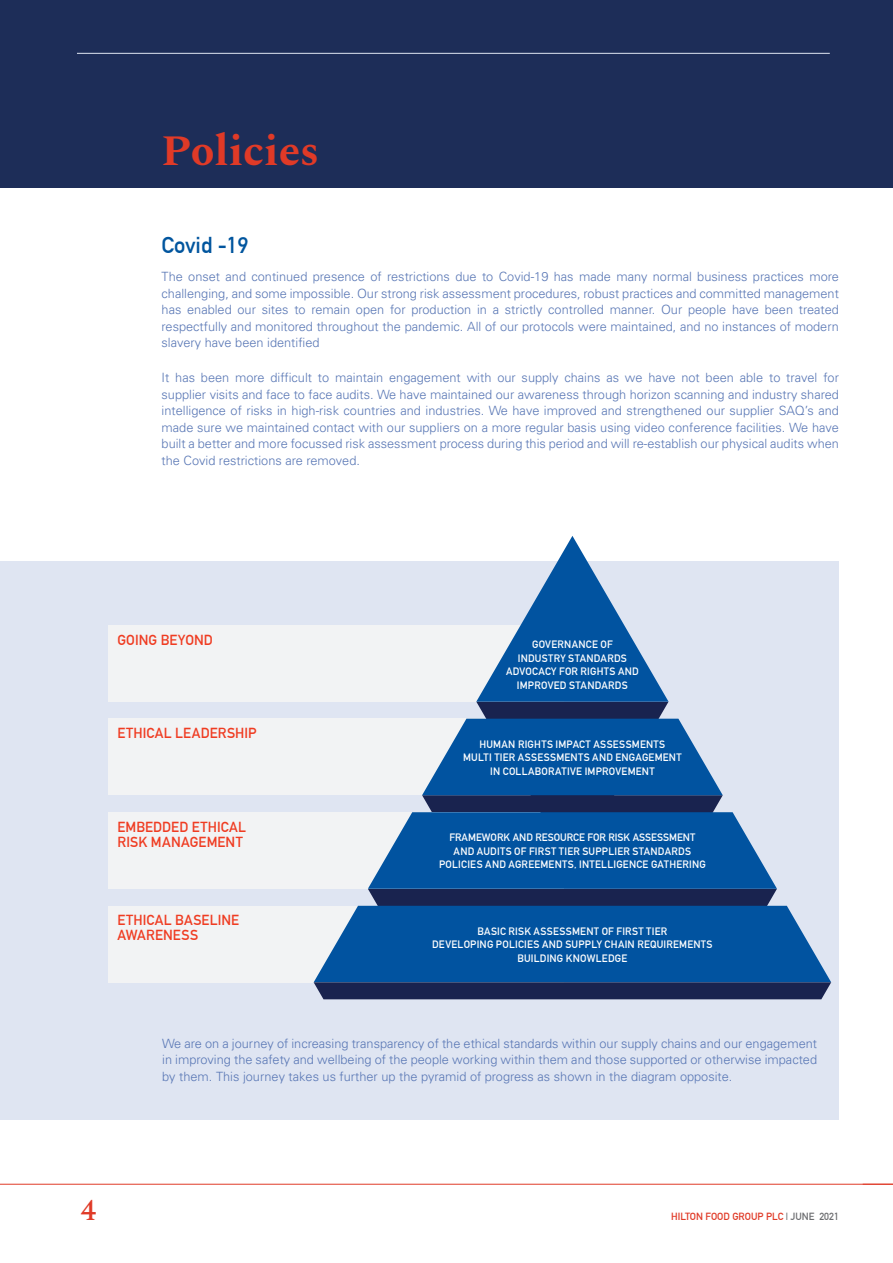
<style>
.page{position:relative;width:893px;height:1263px;background:#fff}
.page>*{position:absolute;margin:0;border:0;box-sizing:border-box;transform-origin:0 0}
.t1{font:700 43.5px "Spectral";color:#e03a27}
.t2{font:500 30px "Spectral";color:#e03a27}
.t3{font:700 22.5px "DIN Alternate";color:#01559e}
.t4{font:700 14.25px/15px "DIN Alternate";letter-spacing:.01em;color:#ef3c22}
.t5{font:12.75px/16.5px "Univers LT 45 Lt";color:#5977b5;text-align:justify}
.t6{font:700 10.5px/13.5px "DIN Alternate";letter-spacing:.02em;color:#fff;text-align:center}
.t7{font:700 10.2px "DIN Alternate";color:#e03a27}
.s1{color:#6c6d70}
</style>
<div class="page">
<div style="left:0;top:0;width:893px;height:188px;background:#1d2d58"></div>
<hr style="left:77px;top:53px;width:753px;height:1px;background:#dfe5f2">
<hr style="left:0;top:1184px;width:893px;height:1px;background:#e03a27">
<div style="left:0;top:561px;width:839px;height:558px;background:#dfe5f2"></div>
<div style="left:109px;top:625px;width:455px;height:77px;background:#f2f3f4"></div>
<div style="left:109px;top:719px;width:455px;height:76px;background:#f2f3f4"></div>
<div style="left:109px;top:812px;width:455px;height:77px;background:#f2f3f4"></div>
<div style="left:109px;top:906px;width:455px;height:76px;background:#f2f3f4"></div>
<svg style="left:314px;top:536px;width:517px;height:446px"></svg>
<svg style="left:314px;top:982px;width:517px;height:17px;background:#1e2954"></svg>
<p class="t1" style="left:162px;top:119px;width:159px">Policies</p>
<p class="t3" style="left:162px;top:228px;width:88px">Covid -19</p>
<p class="t5" style="left:162px;top:269px;width:679px">The onset and continued presence of restrictions due to Covid-19 has made many normal business practices more challenging, and some impossible. Our strong risk assessment procedures, robust practices and committed management has enabled our sites to remain open for production in a strictly controlled manner. Our people have been treated respectfully and monitored throughout the pandemic. All of our protocols were maintained, and no instances of modern slavery have been identified</p>
<p class="t5" style="left:162px;top:369px;width:679px">It has been more difficult to maintain engagement with our supply chains as we have not been able to travel for supplier visits and face to face audits. We have maintained our awareness through horizon scanning and industry shared intelligence of risks in high-risk countries and industries. We have improved and strengthened our supplier SAQ’s and made sure we maintained contact with our suppliers on a more regular basis using video conference facilities. We have built a better and more focussed risk assessment process during this period and will re-establish our physical audits when the Covid restrictions are removed.</p>
<p class="t4" style="left:117px;top:631px;width:97px">GOING BEYOND</p>
<p class="t4" style="left:117px;top:725px;width:141px">ETHICAL LEADERSHIP</p>
<p class="t6" style="left:506px;top:637px;width:134px">GOVERNANCE OF<br>INDUSTRY STANDARDS<br>ADVOCACY FOR RIGHTS AND<br>IMPROVED STANDARDS</p>
<p class="t6" style="left:463px;top:736px;width:220px">HUMAN RIGHTS IMPACT ASSESSMENTS<br>MULTI TIER ASSESSMENTS AND ENGAGEMENT<br>IN COLLABORATIVE IMPROVEMENT</p>
<p class="t4" style="left:117px;top:818px;width:130px">EMBEDDED ETHICAL<br>RISK MANAGEMENT</p>
<p class="t6" style="left:439px;top:830px;width:268px">FRAMEWORK AND RESOURCE FOR RISK ASSESSMENT<br>AND AUDITS OF FIRST TIER SUPPLIER STANDARDS<br>POLICIES AND AGREEMENTS, INTELLIGENCE GATHERING</p>
<p class="t4" style="left:117px;top:912px;width:123px">ETHICAL BASELINE<br>AWARENESS</p>
<p class="t6" style="left:432px;top:923px;width:282px">BASIC RISK ASSESSMENT OF FIRST TIER<br>DEVELOPING POLICIES AND SUPPLY CHAIN REQUIREMENTS<br>BUILDING KNOWLEDGE</p>
<p class="t5" style="left:162px;top:1035px;width:656px">We are on a journey of increasing transparency of the ethical standards within our supply chains and our engagement in improving the safety and wellbeing of the people working within them and those supported or otherwise impacted by them. This journey takes us further up the pyramid of progress as shown in the diagram opposite.</p>
<h2 class="t2" style="left:81px;top:1189px;width:17px">4</h2>
<p class="t7" style="left:671px;top:1209px;width:169px">HILTON FOOD GROUP PLC <span class="s1">| JUNE 2021</span></p>
</div>
